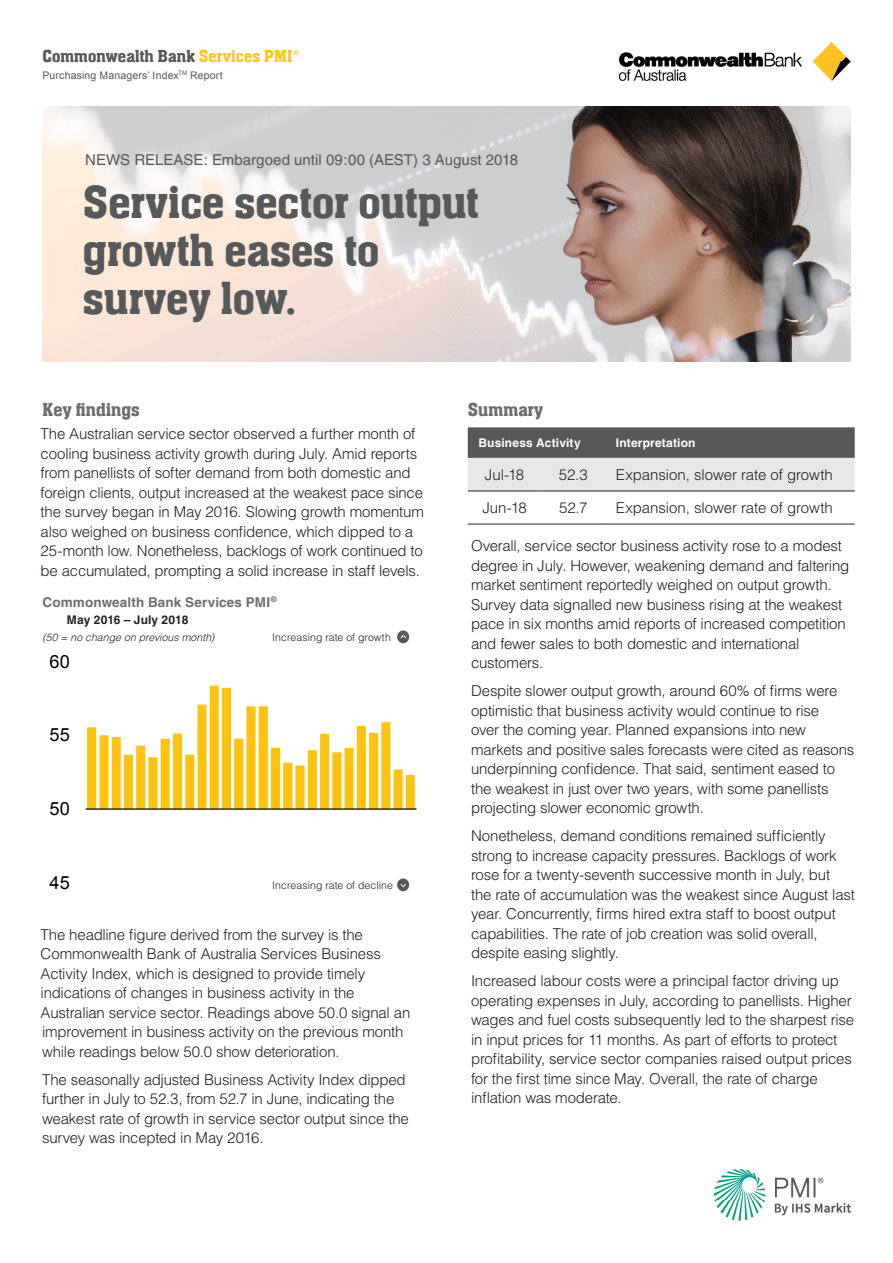
<style>
.page{position:relative;width:893px;height:1263px;background:#fff}
.page>*{position:absolute;margin:0;border:0;box-sizing:border-box;transform-origin:0 0}
._01_Main_Heading{font:500 48px/48px "Aachen Com";color:#57585a}
.t1{font:500 19.5px "Aachen Com";letter-spacing:.005em;color:#6c6d70}
.t2{font:18.3px "Arial";color:#000}
.t3{font:500 18px "Aachen Com";letter-spacing:.005em;color:#57585a}
._04_Body{font:300 15px/19.5px "Helvetica";letter-spacing:-.015em;color:#231f20}
.t4{font:15px "Helvetica";color:#57585a}
.t5{font:700 13.5px "Helvetica";letter-spacing:.01em;color:#6c6d70}
.t6{font:700 12px "Helvetica";letter-spacing:.015em;color:#fff}
.t7{font:700 12px "Helvetica";letter-spacing:.01em;color:#231f20}
.t8{font:300 10.5px "Helvetica";letter-spacing:.005em;color:#231f20}
.t9{font:10.5px "Arial";letter-spacing:.015em;color:#57585a}
.t10{font:italic 300 10.5px "Helvetica";letter-spacing:.01em;color:#231f20}
.s1{color:#fec422}
</style>
<div class="page">
<img style="left:619px;top:42px;width:231px;height:39px">
<img style="left:714px;top:1169px;width:136px;height:51px">
<svg style="left:87px;top:686px;width:328px;height:122px"></svg>
<hr style="left:86px;top:808px;width:330px;height:2px;background:#000">
<div style="left:397px;top:878px;width:12px;height:13px;background:#57585a;border-radius:50%"></div>
<svg style="left:400px;top:884px;width:6px;height:4px"></svg>
<div style="left:397px;top:630px;width:12px;height:13px;background:#57585a;border-radius:50%"></div>
<svg style="left:400px;top:635px;width:6px;height:4px"></svg>
<svg style="left:468px;top:427px;width:387px;height:64px;background:#a0a1a3"></svg>
<hr style="left:468px;top:491px;width:73px;height:1px;background:#231f20">
<hr style="left:541px;top:491px;width:64px;height:1px;background:#231f20">
<hr style="left:605px;top:491px;width:250px;height:1px;background:#231f20">
<hr style="left:468px;top:524px;width:73px;height:1px;background:#231f20">
<hr style="left:541px;top:524px;width:64px;height:1px;background:#231f20">
<hr style="left:605px;top:524px;width:250px;height:1px;background:#231f20">
<svg style="left:43px;top:106px;width:807px;height:255px;background:#c8bbb6"></svg>
<p class="t3" style="left:43px;top:46px;width:258px">Commonwealth Bank <span class="s1">Services PMI®</span></p>
<p class="t9" style="left:43px;top:68px;width:182px">Purchasing Managers’ Index<sup>TM</sup> Report</p>
<p class="t4" style="left:85px;top:151px;width:434px">NEWS RELEASE: Embargoed until 09:00 (AEST) 3 August 2018</p>
<p class="_01_Main_Heading" style="left:83px;top:179px;width:397px">Service sector output growth eases to survey low.</p>
<p class="t1" style="left:43px;top:399px;width:99px">Key findings</p>
<p class="t1" style="left:468px;top:399px;width:77px">Summary</p>
<p class="t6" style="left:478px;top:436px;width:104px">Business Activity</p>
<p class="t6" style="left:616px;top:436px;width:81px">Interpretation</p>
<p class="_04_Body" style="left:485px;top:465px;width:41px">Jul-18</p>
<p class="_04_Body" style="left:559px;top:465px;width:31px">52.3</p>
<p class="_04_Body" style="left:616px;top:465px;width:218px">Expansion, slower rate of growth</p>
<p class="_04_Body" style="left:482px;top:498px;width:46px">Jun-18</p>
<p class="_04_Body" style="left:559px;top:498px;width:30px">52.7</p>
<p class="_04_Body" style="left:616px;top:498px;width:218px">Expansion, slower rate of growth</p>
<p class="_04_Body" style="left:41px;top:424px;width:385px">The Australian service sector observed a further month of cooling business activity growth during July. Amid reports from panellists of softer demand from both domestic and foreign clients, output increased at the weakest pace since the survey began in May 2016. Slowing growth momentum also weighed on business confidence, which dipped to a 25-month low. Nonetheless, backlogs of work continued to be accumulated, prompting a solid increase in staff levels.</p>
<p class="_04_Body" style="left:471px;top:536px;width:380px">Overall, service sector business activity rose to a modest degree in July. However, weakening demand and faltering market sentiment reportedly weighed on output growth.<br>Survey data signalled new business rising at the weakest pace in six months amid reports of increased competition and fewer sales to both domestic and international customers.</p>
<p class="_04_Body" style="left:471px;top:681px;width:385px">Despite slower output growth, around 60% of firms were optimistic that business activity would continue to rise<br>over the coming year. Planned expansions into new markets and positive sales forecasts were cited as reasons underpinning confidence. That said, sentiment eased to the weakest in just over two years, with some panellists projecting slower economic growth.</p>
<p class="_04_Body" style="left:471px;top:826px;width:385px">Nonetheless, demand conditions remained sufficiently strong to increase capacity pressures. Backlogs of work rose for a twenty-seventh successive month in July, but<br>the rate of accumulation was the weakest since August last year. Concurrently, firms hired extra staff to boost output capabilities. The rate of job creation was solid overall, despite easing slightly.</p>
<p class="_04_Body" style="left:471px;top:971px;width:385px">Increased labour costs were a principal factor driving up operating expenses in July, according to panellists. Higher wages and fuel costs subsequently led to the sharpest rise in input prices for 11 months. As part of efforts to protect profitability, service sector companies raised output prices for the first time since May. Overall, the rate of charge inflation was moderate.</p>
<p class="t5" style="left:43px;top:594px;width:236px">Commonwealth Bank Services PMI<sup>®</sup></p>
<p class="t7" style="left:67px;top:612px;width:123px">May 2016 – July 2018</p>
<p class="t10" style="left:43px;top:631px;width:173px">(50 = no change on previous month)</p>
<p class="t8" style="left:272px;top:631px;width:120px">Increasing rate of growth</p>
<p class="t2" style="left:50px;top:649px;width:22px">60</p>
<p class="t2" style="left:50px;top:723px;width:22px">55</p>
<p class="t2" style="left:50px;top:796px;width:22px">50</p>
<p class="t2" style="left:50px;top:870px;width:22px">45</p>
<p class="t8" style="left:272px;top:879px;width:122px">Increasing rate of decline</p>
<p class="_04_Body" style="left:41px;top:924px;width:371px">The headline figure derived from the survey is the Commonwealth Bank of Australia Services Business Activity Index, which is designed to provide timely indications of changes in business activity in the Australian service sector. Readings above 50.0 signal an improvement in business activity on the previous month while readings below 50.0 show deterioration.</p>
<p class="_04_Body" style="left:42px;top:1069px;width:368px">The seasonally adjusted Business Activity Index dipped further in July to 52.3, from 52.7 in June, indicating the weakest rate of growth in service sector output since the survey was incepted in May 2016.</p>
</div>
